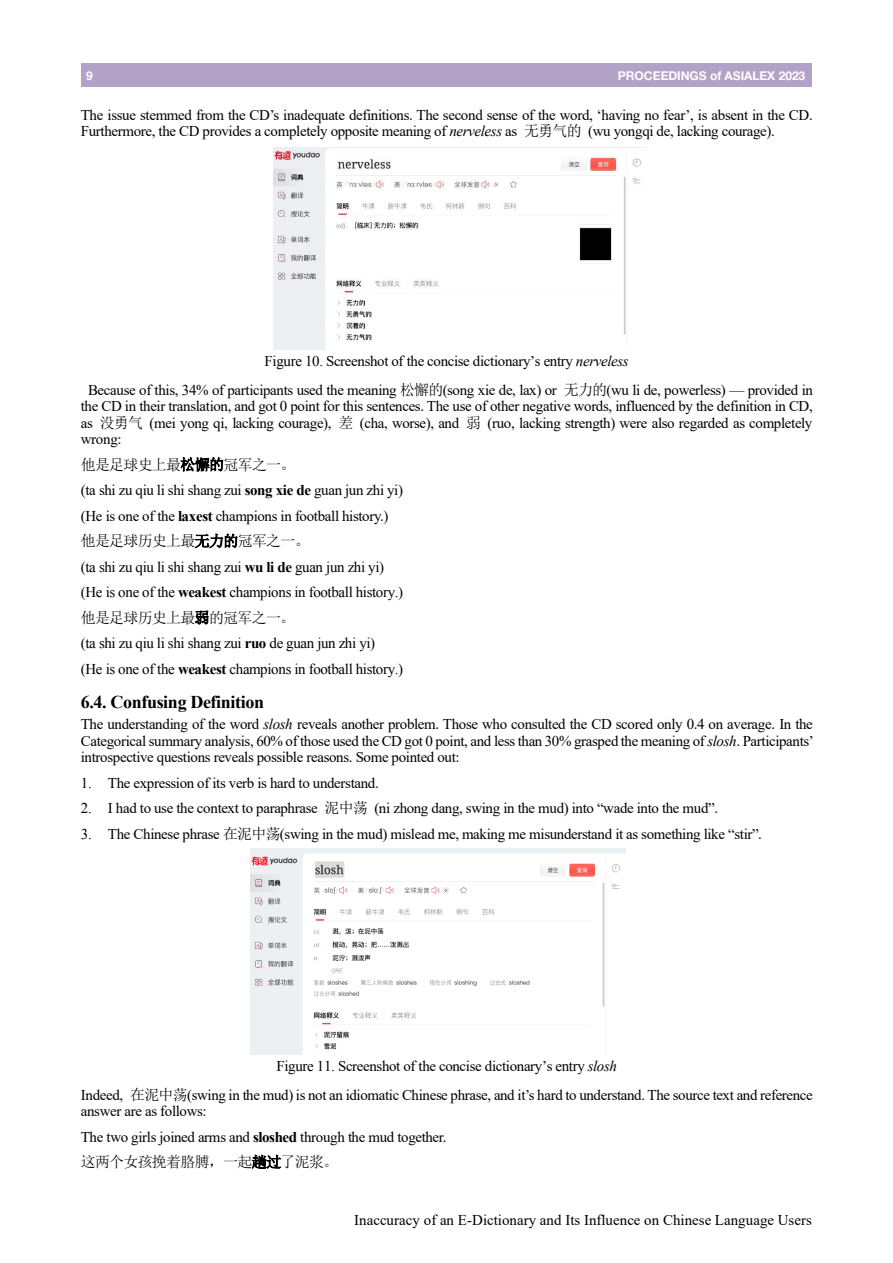
<style>
.page{position:relative;width:893px;height:1263px;background:#fff}
.page>*{position:absolute;margin:0;border:0;box-sizing:border-box;transform-origin:0 0}
.t1{font:700 18px "Times New Roman";letter-spacing:-.02em;color:#000}
.t2{font:15px/16.6px "Times New Roman";letter-spacing:-.02em;color:#000}
.t3{font:15px "Sim Sun";letter-spacing:-.05em;color:#000}
.t4{font:15px "Times New Roman";color:#000}
.t5{font:700 12px "Helvetica 75";letter-spacing:-.005em;color:#fff}
.s1{font-style:italic}
.s2{font-family:"Sim Sun"}
.s3{font-weight:700}
</style>
<div class="page">
<div style="left:81px;top:64px;width:731px;height:23px;background:#b3a2c7"></div>
<img style="left:273px;top:148px;width:368px;height:201px">
<img style="left:251px;top:849px;width:375px;height:205px">
<p class="t5" style="left:86px;top:72px;width:8px">9</p>
<p class="t5" style="left:618px;top:72px;width:189px">PROCEEDINGS of ASIALEX 2023</p>
<p class="t2" style="left:81px;top:106px;width:733px">The issue stemmed from the CD’s inadequate definitions. The second sense of the word, ‘having no fear’, is absent in the CD.<br>Furthermore, the CD provides a completely opposite meaning of <span class="s1">nerveless</span> as <span class="s2">无勇气的</span> (wu yongqi de, lacking courage).</p>
<p class="t2" style="left:88px;top:347px;width:726px;line-height:28.5px;text-align:center">Figure 10. Screenshot of the concise dictionary’s entry <span class="s1">nerveless<br></span>Because of this, 34% of participants used the meaning <span class="s2">松懈的</span>(song xie de, lax) or <span class="s2">无力的</span>(wu li de, powerless) — provided in</p>
<p class="t2" style="left:81px;top:398px;width:733px;text-align:justify">the CD in their translation, and got 0 point for this sentences. The use of other negative words, influenced by the definition in CD, as <span class="s2">没勇气</span> (mei yong qi, lacking courage), <span class="s2">差</span> (cha, worse), and <span class="s2">弱</span> (ruo, lacking strength) were also regarded as completely wrong:</p>
<p class="t3" style="left:81px;top:457px;width:216px">他是足球史上最松懈的冠军之一。</p>
<p class="t2" style="left:81px;top:477px;width:324px;line-height:25.5px">(ta shi zu qiu li shi shang zui <span class="s3">song xie de</span> guan jun zhi yi) (He is one of the <span class="s3">laxest</span> champions in football history.)</p>
<p class="t3" style="left:81px;top:533px;width:230px">他是足球历史上最无力的冠军之一。</p>
<p class="t2" style="left:81px;top:554px;width:324px;line-height:25.5px">(ta shi zu qiu li shi shang zui <span class="s3">wu li de</span> guan jun zhi yi) (He is one of the <span class="s3">weakest</span> champions in football history.)</p>
<p class="t3" style="left:81px;top:610px;width:216px">他是足球历史上最弱的冠军之一。</p>
<p class="t2" style="left:81px;top:630px;width:324px;line-height:25.5px">(ta shi zu qiu li shi shang zui <span class="s3">ruo</span> de guan jun zhi yi)<br>(He is one of the <span class="s3">weakest</span> champions in football history.)</p>
<p class="t1" style="left:81px;top:692px;width:185px">6.4. Confusing Definition</p>
<p class="t2" style="left:81px;top:716px;width:734px;text-align:justify">The understanding of the word <span class="s1">slosh</span> reveals another problem. Those who consulted the CD scored only 0.4 on average. In the Categorical summary analysis, 60% of those used the CD got 0 point, and less than 30% grasped the meaning of <span class="s1">slosh</span>. Participants’ introspective questions reveals possible reasons. Some pointed out:</p>
<p class="t2" style="left:81px;top:774px;width:299px">1. The expression of its verb is hard to understand.</p>
<p class="t2" style="left:81px;top:800px;width:639px">2. I had to use the context to paraphrase <span class="s2">泥中荡</span> (ni zhong dang, swing in the mud) into “wade into the mud”.</p>
<p class="t2" style="left:81px;top:825px;width:683px">3. The Chinese phrase <span class="s2">在泥中荡</span>(swing in the mud) mislead me, making me misunderstand it as something like “stir”.</p>
<p class="t2" style="left:81px;top:1052px;width:734px;line-height:28.7px;text-align:center">Figure 11. Screenshot of the concise dictionary’s entry <span class="s1">slosh<br></span>Indeed, <span class="s2">在泥中荡</span>(swing in the mud) is not an idiomatic Chinese phrase, and it’s hard to understand. The source text and reference</p>
<p class="t2" style="left:81px;top:1099px;width:367px;line-height:25.3px">answer are as follows:<br>The two girls joined arms and <span class="s3">sloshed</span> through the mud together.</p>
<p class="t3" style="left:81px;top:1154px;width:259px">这两个女孩挽着胳膊，一起趟过了泥浆。</p>
<p class="t4" style="left:354px;top:1212px;width:459px">Inaccuracy of an E-Dictionary and Its Influence on Chinese Language Users</p>
</div>
